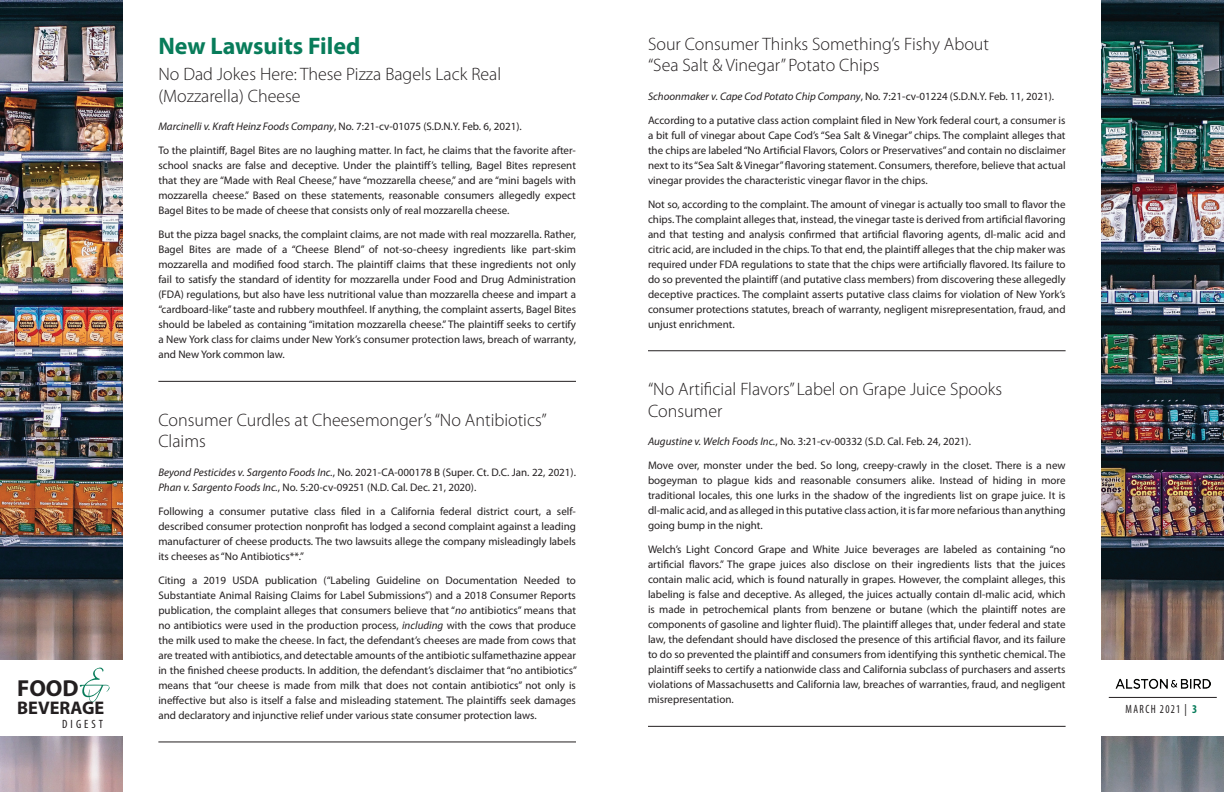
<style>
.page{position:relative;width:1224px;height:792px;background:#fff}
.page>*{position:absolute;margin:0;border:0;box-sizing:border-box;transform-origin:0 0}
.t1{font:700 24px "Myriad Pro";color:#087c5a}
.t2{font:700 23.2px "Myriad Pro";color:#231f20}
.t3{font:700 18.3px "Myriad Pro";color:#231f20}
.t4{font:300 18px/21.6px "Myriad Pro";color:#231f20}
.t5{font:condensed 12px "Myriad Pro";letter-spacing:.13em;color:#231f20;scale:.9 1}
.t6{font:condensed 12px "Myriad Pro";letter-spacing:.13em;color:#231f20}
.t7{font:11px/15px "Myriad Pro";color:#231f20;text-align:justify}
.s1{font-style:italic}
.s2{font-weight:700;color:#087c5a}
</style>
<div class="page">
<img style="left:0;top:0;width:122px;height:792px">
<img style="left:1102px;top:0;width:122px;height:792px">
<div style="left:0;top:660px;width:125px;height:75px;background:#fff"></div>
<svg style="left:80px;top:668px;width:30px;height:34px"></svg>
<div style="left:1096px;top:660px;width:128px;height:75px;background:#fff"></div>
<hr style="left:1109px;top:697px;width:108px;height:1px;background:#231f20">
<img style="left:1115px;top:678px;width:96px;height:11px">
<hr style="left:158px;top:381px;width:418px;height:1px;background:#231f20">
<hr style="left:158px;top:742px;width:418px;height:1px;background:#231f20">
<hr style="left:648px;top:350px;width:418px;height:1px;background:#231f20">
<hr style="left:648px;top:726px;width:418px;height:1px;background:#231f20">
<h2 class="t2" style="left:17px;top:673px;width:63px">FOOD</h2>
<h3 class="t3" style="left:17px;top:696px;width:89px">BEVERAGE</h3>
<p class="t6" style="left:62px;top:716px;width:42px">DIGEST</p>
<h1 class="t1" style="left:158px;top:30px;width:204px">New Lawsuits Filed</h1>
<h3 class="t4" style="left:158px;top:63px;width:344px">No Dad Jokes Here: These Pizza Bagels Lack Real (Mozzarella) Cheese</h3>
<p class="t7" style="left:158px;top:114px;width:419px;line-height:24px"><span class="s1">Marcinelli v. Kraft Heinz Foods Company</span>, No. 7:21-cv-01075 (S.D.N.Y. Feb. 6, 2021).<br>To the plaintiff, Bagel Bites are no laughing matter. In fact, he claims that the favorite after-</p>
<p class="t7" style="left:158px;top:158px;width:419px">school snacks are false and deceptive. Under the plaintiff’s telling, Bagel Bites represent that they are “Made with Real Cheese,” have “mozzarella cheese,” and are “mini bagels with mozzarella cheese.” Based on these statements, reasonable consumers allegedly expect Bagel Bites to be made of cheese that consists only of real mozzarella cheese.</p>
<p class="t7" style="left:158px;top:227px;width:419px">But the pizza bagel snacks, the complaint claims, are not made with real mozzarella. Rather, Bagel Bites are made of a “Cheese Blend” of not-so-cheesy ingredients like part-skim mozzarella and modified food starch. The plaintiff claims that these ingredients not only fail to satisfy the standard of identity for mozzarella under Food and Drug Administration (FDA) regulations, but also have less nutritional value than mozzarella cheese and impart a “cardboard-like” taste and rubbery mouthfeel. If anything, the complaint asserts, Bagel Bites should be labeled as containing “imitation mozzarella cheese.” The plaintiff seeks to certify a New York class for claims under New York’s consumer protection laws, breach of warranty, and New York common law.</p>
<h3 class="t4" style="left:158px;top:409px;width:390px">Consumer Curdles at Cheesemonger’s “No Antibiotics”<br>Claims</h3>
<p class="t7" style="left:158px;top:464px;width:419px"><span class="s1">Beyond Pesticides v. Sargento Foods Inc.</span>, No. 2021-CA-000178 B (Super. Ct. D.C. Jan. 22, 2021).<br><span class="s1">Phan v. Sargento Foods Inc.</span>, No. 5:20-cv-09251 (N.D. Cal. Dec. 21, 2020).</p>
<p class="t7" style="left:158px;top:503px;width:419px">Following a consumer putative class filed in a California federal district court, a self&shy;described consumer protection nonprofit has lodged a second complaint against a leading manufacturer of cheese products. The two lawsuits allege the company misleadingly labels its cheeses as “No Antibiotics**.”</p>
<p class="t7" style="left:158px;top:572px;width:420px">Citing a 2019 USDA publication (“Labeling Guideline on Documentation Needed to Substantiate Animal Raising Claims for Label Submissions”) and a 2018 Consumer Reports publication, the complaint alleges that consumers believe that “<span class="s1">no</span> antibiotics” means that no antibiotics were used in the production process, <span class="s1">including</span> with the cows that produce the milk used to make the cheese. In fact, the defendant’s cheeses are made from cows that are treated with antibiotics, and detectable amounts of the antibiotic sulfamethazine appear in the finished cheese products. In addition, the defendant’s disclaimer that “no antibiotics” means that “our cheese is made from milk that does not contain antibiotics” not only is ineffective but also is itself a false and misleading statement. The plaintiffs seek damages and declaratory and injunctive relief under various state consumer protection laws.</p>
<h3 class="t4" style="left:648px;top:33px;width:343px">Sour Consumer Thinks Something’s Fishy About “Sea Salt &amp; Vinegar” Potato Chips</h3>
<p class="t7" style="left:648px;top:84px;width:419px;line-height:24px"><span class="s1">Schoonmaker v. Cape Cod Potato Chip Company</span>, No. 7:21-cv-01224 (S.D.N.Y. Feb. 11, 2021).<br>According to a putative class action complaint filed in New York federal court, a consumer is</p>
<p class="t7" style="left:648px;top:127px;width:419px">a bit full of vinegar about Cape Cod’s “Sea Salt &amp; Vinegar” chips. The complaint alleges that the chips are labeled “No Artificial Flavors, Colors or Preservatives” and contain no disclaimer next to its “Sea Salt &amp; Vinegar” flavoring statement. Consumers, therefore, believe that actual vinegar provides the characteristic vinegar flavor in the chips.</p>
<p class="t7" style="left:648px;top:196px;width:419px">Not so, according to the complaint. The amount of vinegar is actually too small to flavor the chips. The complaint alleges that, instead, the vinegar taste is derived from artificial flavoring and that testing and analysis confirmed that artificial flavoring agents, dl-malic acid and citric acid, are included in the chips. To that end, the plaintiff alleges that the chip maker was required under FDA regulations to state that the chips were artificially flavored. Its failure to do so prevented the plaintiff (and putative class members) from discovering these allegedly deceptive practices. The complaint asserts putative class claims for violation of New York’s consumer protections statutes, breach of warranty, negligent misrepresentation, fraud, and unjust enrichment.</p>
<h3 class="t4" style="left:648px;top:378px;width:356px">“No Artificial Flavors” Label on Grape Juice Spooks<br>Consumer</h3>
<p class="t7" style="left:648px;top:429px;width:419px;line-height:24px"><span class="s1">Augustine v. Welch Foods Inc.</span>, No. 3:21-cv-00332 (S.D. Cal. Feb. 24, 2021).<br>Move over, monster under the bed. So long, creepy-crawly in the closet. There is a new</p>
<p class="t7" style="left:648px;top:473px;width:419px">bogeyman to plague kids and reasonable consumers alike. Instead of hiding in more traditional locales, this one lurks in the shadow of the ingredients list on grape juice. It is dl-malic acid, and as alleged in this putative class action, it is far more nefarious than anything going bump in the night.</p>
<p class="t7" style="left:648px;top:542px;width:419px">Welch’s Light Concord Grape and White Juice beverages are labeled as containing “no artificial flavors.” The grape juices also disclose on their ingredients lists that the juices contain malic acid, which is found naturally in grapes. However, the complaint alleges, this labeling is false and deceptive. As alleged, the juices actually contain dl-malic acid, which is made in petrochemical plants from benzene or butane (which the plaintiff notes are components of gasoline and lighter fluid). The plaintiff alleges that, under federal and state law, the defendant should have disclosed the presence of this artificial flavor, and its failure to do so prevented the plaintiff and consumers from identifying this synthetic chemical. The plaintiff seeks to certify a nationwide class and California subclass of purchasers and asserts violations of Massachusetts and California law, breaches of warranties, fraud, and negligent misrepresentation.</p>
<p class="t5" style="left:1126px;top:701px;width:81px">MARCH 2021 | <span class="s2">3</span></p>
</div>
